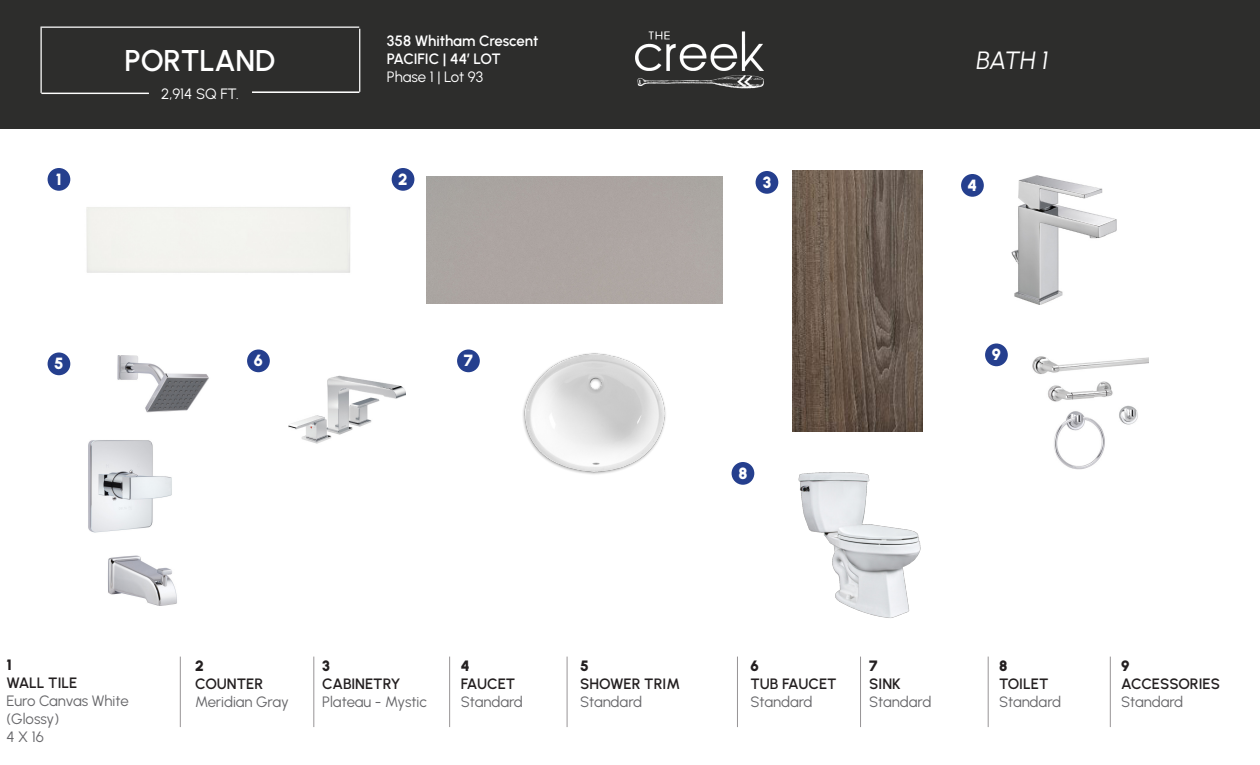
<style>
.page{position:relative;width:1260px;height:765px;background:#fff}
.page>*{position:absolute;margin:0;border:0;box-sizing:border-box;transform-origin:0 0}
.t1{font:600 30px "Urbanist";letter-spacing:-.005em;color:#fff}
.t2{font:italic 25px "Urbanist";color:#fff}
.t3{font:900 16.25px "Urbanist";color:#fff}
.t4{font:15px "Urbanist";letter-spacing:-.005em;color:#67676a}
.t5{font:600 15px "Urbanist";color:#231f20}
.t6{font:600 15px/18px "Urbanist";letter-spacing:-.005em;color:#fff}
.t7{font:15px "Urbanist";color:#fff}
.t8{font:900 15px "Urbanist";color:#231f20}
</style>
<div class="page">
<div style="left:0;top:0;width:1260px;height:129px;background:#2d2d2c"></div>
<img style="left:635px;top:31px;width:129px;height:58px">
<hr style="left:41px;top:28px;width:1px;height:65px;background:#fff">
<hr style="left:41px;top:27px;width:318px;height:1px;background:#fff">
<hr style="left:359px;top:29px;width:1px;height:63px;background:#fff">
<hr style="left:180px;top:657px;width:1px;height:70px;background:#2d272a">
<hr style="left:314px;top:657px;width:1px;height:70px;background:#2d272a">
<hr style="left:449px;top:657px;width:1px;height:70px;background:#2d272a">
<hr style="left:567px;top:657px;width:1px;height:70px;background:#2d272a">
<div style="left:48px;top:168px;width:22px;height:23px;background:#253f8e;border-radius:50%"></div>
<div style="left:392px;top:168px;width:22px;height:23px;background:#253f8e;border-radius:50%"></div>
<div style="left:247px;top:349px;width:23px;height:23px;background:#253f8e;border-radius:50%"></div>
<img style="left:288px;top:375px;width:117px;height:69px">
<div style="left:756px;top:171px;width:22px;height:23px;background:#253f8e;border-radius:50%"></div>
<div style="left:961px;top:174px;width:23px;height:23px;background:#253f8e;border-radius:50%"></div>
<img style="left:792px;top:171px;width:130px;height:261px">
<img style="left:1011px;top:175px;width:106px;height:129px">
<hr style="left:737px;top:657px;width:1px;height:70px;background:#2d272a">
<div style="left:48px;top:353px;width:22px;height:22px;background:#253f8e;border-radius:50%"></div>
<img style="left:88px;top:356px;width:121px;height:250px">
<hr style="left:860px;top:657px;width:1px;height:70px;background:#2d272a">
<hr style="left:988px;top:657px;width:1px;height:70px;background:#2d272a">
<hr style="left:1110px;top:657px;width:1px;height:70px;background:#2d272a">
<div style="left:457px;top:349px;width:23px;height:23px;background:#253f8e;border-radius:50%"></div>
<img style="left:523px;top:353px;width:143px;height:122px">
<div style="left:732px;top:462px;width:22px;height:23px;background:#253f8e;border-radius:50%"></div>
<img style="left:798px;top:472px;width:123px;height:146px">
<div style="left:985px;top:343px;width:23px;height:23px;background:#253f8e;border-radius:50%"></div>
<img style="left:1032px;top:356px;width:116px;height:114px">
<hr style="left:42px;top:93px;width:107px;height:1px;background:#fff">
<hr style="left:252px;top:92px;width:107px;height:1px;background:#fff">
<p class="t1" style="left:124px;top:41px;width:152px">PORTLAND</p>
<p class="t7" style="left:161px;top:84px;width:79px">2,914 SQ FT.</p>
<p class="t6" style="left:387px;top:31px;width:153px">358 Whitham Crescent<br>PACIFIC | 44’ LOT</p>
<p class="t7" style="left:387px;top:67px;width:98px">Phase 1 | Lot 93</p>
<p class="t3" style="left:56px;top:168px;width:7px">1</p>
<p class="t3" style="left:398px;top:168px;width:11px">2</p>
<p class="t3" style="left:54px;top:352px;width:11px">5</p>
<p class="t3" style="left:254px;top:349px;width:11px">6</p>
<p class="t3" style="left:464px;top:349px;width:11px">7</p>
<p class="t2" style="left:977px;top:44px;width:73px">BATH 1</p>
<p class="t3" style="left:763px;top:171px;width:10px">3</p>
<p class="t3" style="left:968px;top:174px;width:11px">4</p>
<p class="t3" style="left:738px;top:462px;width:11px">8</p>
<p class="t3" style="left:992px;top:343px;width:11px">9</p>
<p class="t8" style="left:6px;top:654px;width:7px">1</p>
<p class="t5" style="left:6px;top:672px;width:72px">WALL TILE</p>
<p class="t4" style="left:6px;top:691px;width:124px">Euro Canvas White</p>
<p class="t4" style="left:6px;top:709px;width:54px">(Glossy)</p>
<p class="t4" style="left:6px;top:727px;width:39px">4 X 16</p>
<p class="t8" style="left:195px;top:655px;width:10px">2</p>
<p class="t5" style="left:195px;top:673px;width:70px">COUNTER</p>
<p class="t4" style="left:195px;top:692px;width:95px">Meridian Gray</p>
<p class="t8" style="left:322px;top:655px;width:9px">3</p>
<p class="t5" style="left:322px;top:673px;width:80px">CABINETRY</p>
<p class="t4" style="left:322px;top:692px;width:106px">Plateau - Mystic</p>
<p class="t8" style="left:461px;top:655px;width:10px">4</p>
<p class="t5" style="left:461px;top:673px;width:56px">FAUCET</p>
<p class="t4" style="left:461px;top:692px;width:64px">Standard</p>
<p class="t8" style="left:580px;top:655px;width:10px">5</p>
<p class="t5" style="left:580px;top:673px;width:102px">SHOWER TRIM</p>
<p class="t4" style="left:580px;top:692px;width:64px">Standard</p>
<p class="t8" style="left:750px;top:655px;width:10px">6</p>
<p class="t5" style="left:750px;top:673px;width:88px">TUB FAUCET</p>
<p class="t4" style="left:750px;top:692px;width:64px">Standard</p>
<p class="t8" style="left:869px;top:655px;width:10px">7</p>
<p class="t5" style="left:869px;top:673px;width:33px">SINK</p>
<p class="t4" style="left:869px;top:692px;width:64px">Standard</p>
<p class="t8" style="left:999px;top:655px;width:10px">8</p>
<p class="t5" style="left:999px;top:673px;width:51px">TOILET</p>
<p class="t4" style="left:999px;top:692px;width:64px">Standard</p>
<p class="t8" style="left:1121px;top:655px;width:10px">9</p>
<p class="t5" style="left:1121px;top:673px;width:100px">ACCESSORIES</p>
<p class="t4" style="left:1121px;top:692px;width:64px">Standard</p>
</div>
